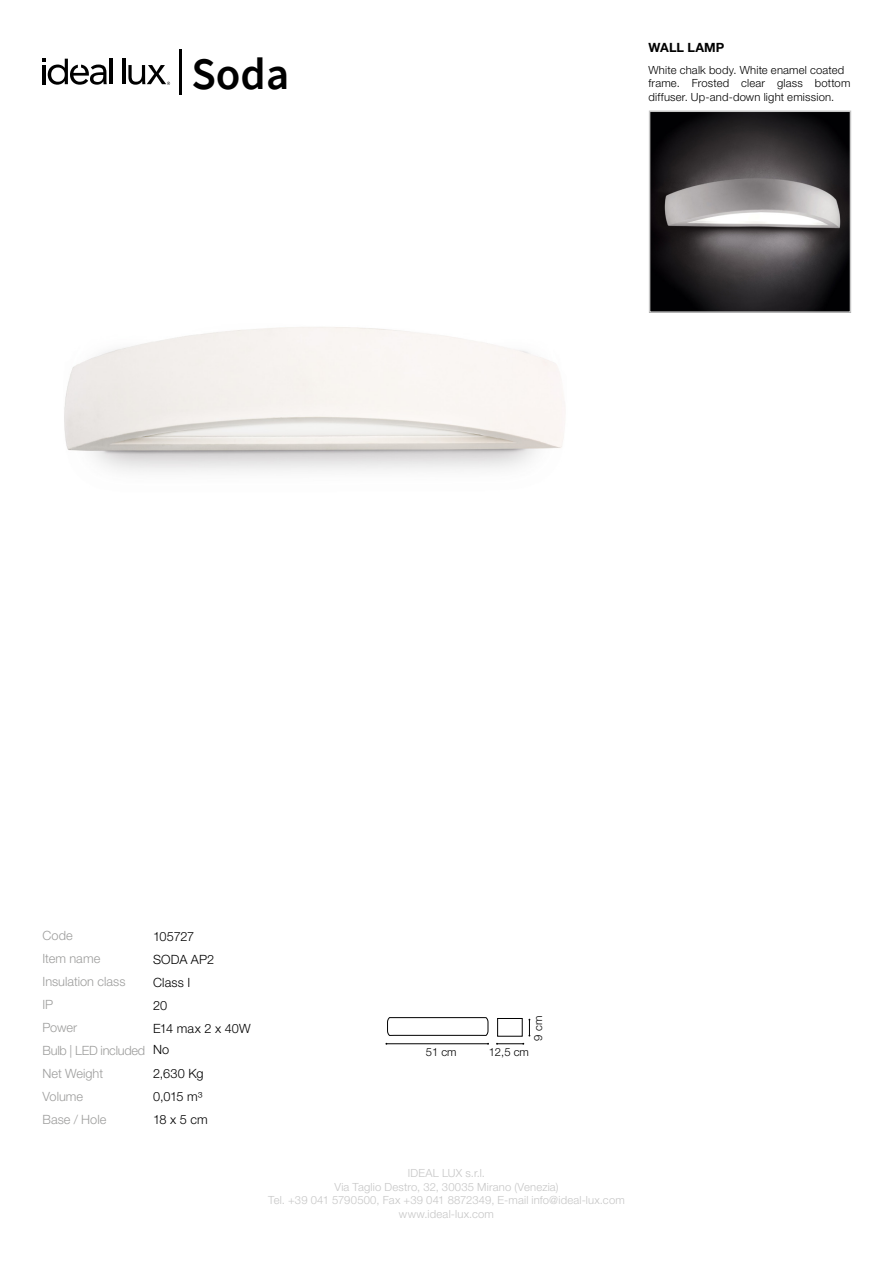
<style>
.page{position:relative;width:893px;height:1263px;background:#fff}
.page>*{position:absolute;margin:0;border:0;box-sizing:border-box;transform-origin:0 0}
.t1{font:600 45px "Source Sans Pro";color:#000}
.t2{font:300 12.75px/23px "Helvetica Neue LT Std";color:#9d9d9c}
.t3{font:300 12.75px/23px "Helvetica Neue LT Std";letter-spacing:.005em;color:#000}
.t4{font:700 12.75px "Helvetica Neue LT Std";letter-spacing:.01em;color:#000}
.t5{font:300 11.25px/13.5px "Helvetica Neue LT Std";letter-spacing:.015em;color:#c6c6c6;text-align:center}
.t6{font:300 11.25px/13.5px "Helvetica Neue LT Std";letter-spacing:.015em;color:#000}
</style>
<div class="page">
<hr style="left:179px;top:49px;width:3px;height:45px;background:#000">
<hr style="left:110px;top:59px;width:3px;height:25px;background:#000">
<hr style="left:122px;top:59px;width:3px;height:25px;background:#000">
<svg style="left:43px;top:59px;width:64px;height:26px"></svg>
<svg style="left:128px;top:65px;width:42px;height:20px"></svg>
<hr style="left:386px;top:1043px;width:102px;height:1px;background:#000">
<svg style="left:496px;top:1043px;width:28px;height:2px"></svg>
<svg style="left:529px;top:1019px;width:1px;height:17px"></svg>
<svg style="left:387px;top:1017px;width:101px;height:19px"></svg>
<img style="left:652px;top:114px;width:196px;height:196px">
<div style="left:649px;top:111px;width:202px;height:202px;border:2px solid #c6c6c6"></div>
<div style="left:497px;top:1018px;width:25px;height:18px;border:1px solid #000"></div>
<h1 class="t1" style="left:191px;top:44px;width:99px">Soda</h1>
<p class="t4" style="left:648px;top:39px;width:78px">WALL LAMP</p>
<p class="t6" style="left:648px;top:63px;width:203px">White chalk body. White enamel coated frame. Frosted clear glass bottom diffuser. Up-and-down light emission.</p>
<p class="t2" style="left:43px;top:924px;width:85px">Code<br>Item name<br>Insulation class</p>
<p class="t3" style="left:153px;top:925px;width:43px">105727</p>
<p class="t3" style="left:153px;top:947px;width:63px">SODA AP2<br>Class I</p>
<p class="t2" style="left:43px;top:993px;width:12px">IP</p>
<p class="t3" style="left:153px;top:993px;width:16px">20</p>
<p class="t2" style="left:42px;top:1016px;width:104px">Power<br>Bulb | LED included</p>
<p class="t3" style="left:153px;top:1017px;width:99px;line-height:21.6px">E14 max 2 x 40W<br>No</p>
<p class="t6" style="left:531px;top:1041px;width:26px;rotate:-90deg">9 cm</p>
<p class="t6" style="left:426px;top:1045px;width:32px">51 cm</p>
<p class="t6" style="left:489px;top:1045px;width:42px">12,5 cm</p>
<p class="t2" style="left:42px;top:1061px;width:62px">Net Weight</p>
<p class="t3" style="left:153px;top:1062px;width:52px">2,630 Kg</p>
<p class="t2" style="left:42px;top:1084px;width:65px">Volume<br>Base / Hole</p>
<p class="t3" style="left:153px;top:1085px;width:56px">0,015 m³<br>18 x 5 cm</p>
<p class="t5" style="left:268px;top:1166px;width:358px">IDEAL LUX s.r.l.<br>Via Taglio Destro, 32, 30035 Mirano (Venezia)<br>Tel. +39 041 5790500, Fax +39 041 8872349, E-mail info@ideal-lux.com www.ideal-lux.com</p>
</div>
